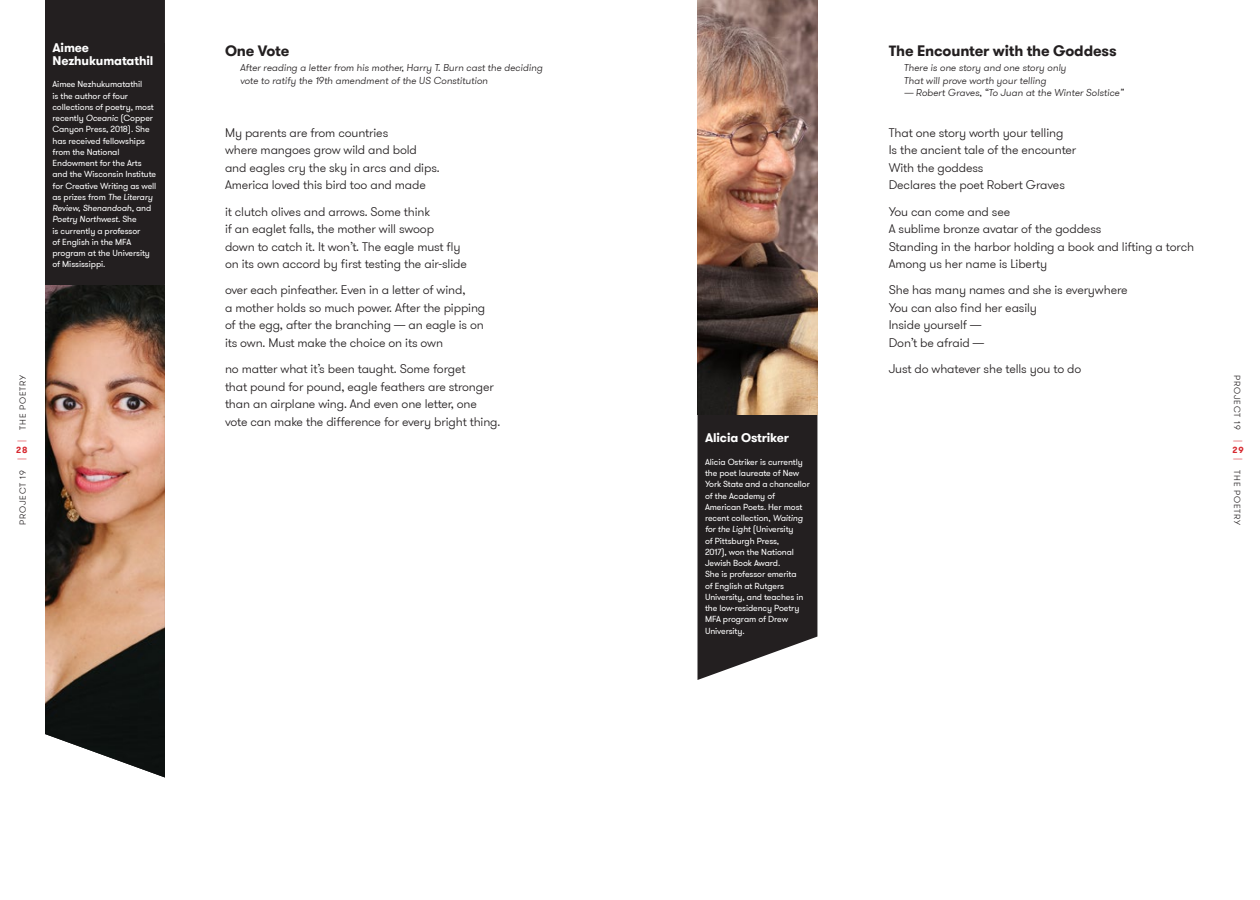
<style>
.page{position:relative;width:1260px;height:900px;background:#fff}
.page>*{position:absolute;margin:0;border:0;box-sizing:border-box;transform-origin:0 0}
.t1{font:700 15px "GT Walsheim Pro";letter-spacing:-.01em;color:#231f20}
.t2{font:300 12.5px/17.5px "GT Walsheim Pro";letter-spacing:-.01em;color:#231f20}
.t3{font:700 12.5px/12.5px "GT Walsheim Pro";letter-spacing:-.01em;color:#fff}
.t4{font:italic 300 10px/12.5px "GT Walsheim Pro";color:#231f20}
.t5{font:8.75px/11.2px "GT Walsheim Pro";letter-spacing:-.01em;color:#fff}
.t6{font:300 8.75px "GT Walsheim Pro";letter-spacing:.09em;color:#231f20}
.t7{font:700 8.75px "GT Walsheim Pro";color:#d7282f}
.s1{font-style:italic}
.s2{color:#d7282f}
</style>
<div class="page">
<div style="left:45px;top:0;width:120px;height:285px;background:#231f20"></div>
<img style="left:45px;top:285px;width:120px;height:493px">
<div style="left:45px;top:43px;width:120px;height:240px;background:#231f20"></div>
<svg style="left:698px;top:415px;width:119px;height:265px;background:#343031"></svg>
<img style="left:698px;top:0;width:119px;height:415px">
<p class="t3" style="left:52px;top:42px;width:102px">Aimee<br>Nezhukumatathil</p>
<p class="t5" style="left:52px;top:79px;width:105px">Aimee Nezhukumatathil<br>is the author of four collections of poetry, most recently <span class="s1">Oceanic</span> (Copper<br>Canyon Press, 2018). She has received fellowships from the National<br>Endowment for the Arts and the Wisconsin Institute for Creative Writing as well as prizes from <span class="s1">The Literary<br>Review, Shenandoah,</span> and<br><span class="s1">Poetry Northwest</span>. She<br>is currently a professor<br>of English in the MFA program at the University of Mississippi.</p>
<p class="t1" style="left:889px;top:41px;width:229px">The Encounter with the Goddess</p>
<p class="t4" style="left:904px;top:62px;width:164px">There is one story and one story only<br>That will prove worth your telling</p>
<p class="t4" style="left:904px;top:87px;width:222px">— Robert Graves, “To Juan at the Winter Solstice”</p>
<p class="t1" style="left:225px;top:41px;width:66px">One Vote</p>
<p class="t4" style="left:240px;top:62px;width:304px">After reading a letter from his mother, Harry T. Burn cast the deciding vote to ratify the 19th amendment of the US Constitution</p>
<p class="t2" style="left:225px;top:124px;width:216px">My parents are from countries<br>where mangoes grow wild and bold and eagles cry the sky in arcs and dips.<br>America loved this bird too and made</p>
<p class="t2" style="left:225px;top:203px;width:243px">it clutch olives and arrows. Some think<br>if an eaglet falls, the mother will swoop down to catch it. It won’t. The eagle must fly on its own accord by first testing the air-slide</p>
<p class="t2" style="left:225px;top:282px;width:262px">over each pinfeather. Even in a letter of wind,<br>a mother holds so much power. After the pipping of the egg, after the branching — an eagle is on its own. Must make the choice on its own</p>
<p class="t2" style="left:225px;top:360px;width:277px">no matter what it’s been taught. Some forget<br>that pound for pound, eagle feathers are stronger than an airplane wing. And even one letter, one vote can make the difference for every bright thing.</p>
<p class="t2" style="left:889px;top:124px;width:189px">That one story worth your telling<br>Is the ancient tale of the encounter<br>With the goddess<br>Declares the poet Robert Graves</p>
<p class="t2" style="left:889px;top:203px;width:307px">You can come and see<br>A sublime bronze avatar of the goddess<br>Standing in the harbor holding a book and lifting a torch Among us her name is Liberty</p>
<p class="t2" style="left:889px;top:282px;width:240px">She has many names and she is everywhere<br>You can also find her easily<br>Inside yourself —<br>Don’t be afraid —</p>
<p class="t2" style="left:889px;top:360px;width:194px">Just do whatever she tells you to do</p>
<p class="t6" style="left:17px;top:442px;width:68px;rotate:-90deg"><span class="s2">|</span> THE POETRY</p>
<p class="t6" style="left:1243px;top:375px;width:68px;rotate:90deg">PROJECT 19 <span class="s2">|</span></p>
<p class="t6" style="left:1243px;top:458px;width:68px;rotate:90deg"><span class="s2">|</span> THE POETRY</p>
<p class="t3" style="left:705px;top:432px;width:86px">Alicia Ostriker</p>
<p class="t5" style="left:705px;top:456px;width:106px">Alicia Ostriker is currently the poet laureate of New<br>York State and a chancellor of the Academy of<br>American Poets. Her most recent collection, <span class="s1">Waiting for the Light</span> (University<br>of Pittsburgh Press,<br>2017), won the National<br>Jewish Book Award.<br>She is professor emerita<br>of English at Rutgers<br>University, and teaches in the low-residency Poetry<br>MFA program of Drew<br>University.</p>
<p class="t7" style="left:16px;top:445px;width:13px">28</p>
<p class="t7" style="left:1233px;top:445px;width:13px">29</p>
<p class="t6" style="left:17px;top:525px;width:68px;rotate:-90deg">PROJECT 19 <span class="s2">|</span></p>
</div>
